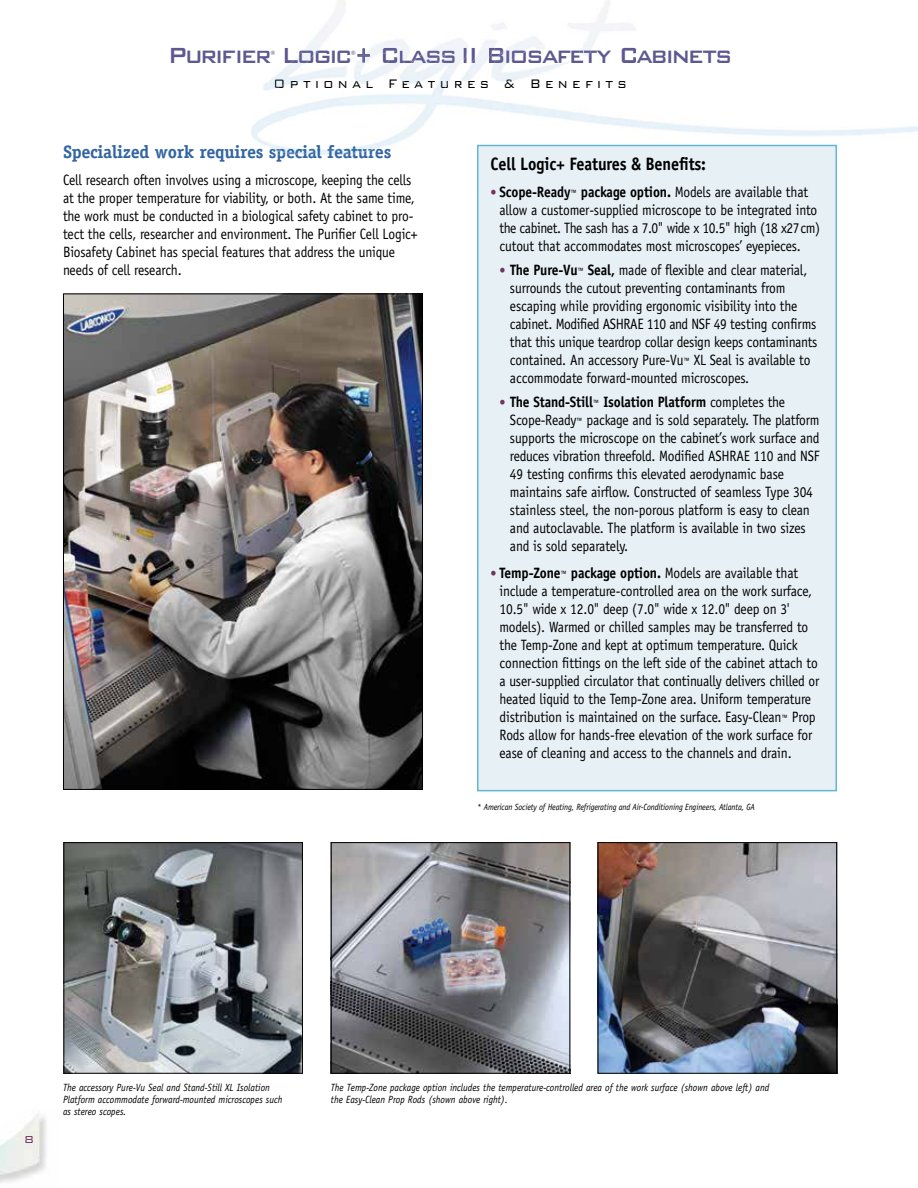
<style>
.page{position:relative;width:918px;height:1188px;background:#fff}
.page>*{position:absolute;margin:0;border:0;box-sizing:border-box;transform-origin:0 0}
.t1{font:500 29.25px "Bank Gothic BT";letter-spacing:-.07em;color:#5e5890;scale:.88 1}
.t2{font:700 18px "Officina Serif";letter-spacing:-.015em;color:#3265a2}
.t3{font:700 18px "Officina Sans";letter-spacing:-.01em;color:#000;scale:.9 1}
.t4{font:300 16.5px "Bank Gothic BT";letter-spacing:.3em;color:#000;scale:.88 1}
.t5{font:15px/18px "Officina Sans";letter-spacing:-.01em;color:#000;scale:.9 1}
.t6{font:300 13.5px "Bank Gothic BT";color:#713260}
.t7{font:italic 10.5px/12px "Officina Sans";color:#000;scale:.9 1}
.t8{font:italic 9px "Officina Sans";letter-spacing:-.01em;color:#000;scale:.9 1}
.t9{font:500 6px "Bank Gothic BT";color:#5e5890}
.s1{color:#5f5d94}
.s2{font-size:22.5px}
.s3{color:#605d94}
.s4{color:#615c93}
.s5{color:#030d14}
.s6{color:#060b10}
.s7{color:#040d14}
.s8{color:#030d13}
.s9{color:#2e67a5}
.s10{color:#3268a5}
.s11{font-size:13.5px;color:#713260}
.s12{font-weight:700}
.s13{font-weight:700;font-size:10.5px}
.s14{font-size:10.5px}
</style>
<div class="page">
<img style="left:0;top:1114px;width:46px;height:69px">
<svg style="left:354px;top:48px;width:16px;height:15px"></svg>
<img style="left:275px;top:79px;width:245px;height:9px">
<img style="left:65px;top:295px;width:356px;height:493px">
<img style="left:333px;top:844px;width:235px;height:228px">
<div style="left:331px;top:842px;width:239px;height:232px;border:1px solid #000"></div>
<img style="left:600px;top:844px;width:235px;height:228px">
<div style="left:598px;top:842px;width:239px;height:232px;border:1px solid #000"></div>
<img style="left:65px;top:844px;width:236px;height:228px">
<div style="left:63px;top:842px;width:240px;height:232px;border:1px solid #000"></div>
<div style="left:478px;top:146px;width:358px;height:645px;background:#e7f1f5"></div>
<div style="left:477px;top:145px;width:360px;height:646px;border:2px solid #63b7d1"></div>
<h1 class="t1" style="left:168px;top:36px;width:643px">Purifier Lo<span class="s1">g</span>ic <span class="s2">+</span> <span class="s1">Cla</span>s<span class="s1">s</span> <span class="s3">I</span>I <span class="s1">Bi</span><span class="s3">o</span>s<span class="s4">a</span>fe<span class="s1">t</span>y Cabinets</h1>
<p class="t9" style="left:270px;top:49px;width:6px">®</p>
<p class="t9" style="left:351px;top:49px;width:6px">®</p>
<p class="t4" style="left:273px;top:73px;width:403px"><span class="s5">Op</span><span class="s6">t</span>ional F<span class="s7">ea</span>tures <span class="s8">&amp;</span> Benefits</p>
<p class="t2" style="left:63px;top:145px;width:330px">Specialized work requires sp<span class="s9">ec</span>ial feat<span class="s9">ur</span><span class="s10">e</span>s</p>
<p class="t5" style="left:63px;top:172px;width:395px">Cell research often involves using a microscope, keeping the cells at the proper temperature for viability, or both. At the same time, the work must be conducted in a biological safety cabinet to pro&shy;tect the cells, researcher and environment. The Purifier Cell Logic+ Biosafety Cabinet has special features that address the unique needs of cell research.</p>
<p class="t3" style="left:491px;top:157px;width:241px">Cell Logic+ Features &amp; Benefits:</p>
<p class="t5" style="left:500px;top:184px;width:358px;text-indent:-9px"><span class="s11">•</span> <span class="s12">Scope-Ready</span><span class="s13">™</span> <span class="s12">package option.</span> Models are available that allow a customer-supplied microscope to be integrated into the cabinet. The sash has a 7.0" wide x 10.5" high (18 x27cm) cutout that accommodates most microscopes’ eyepieces.</p>
<p class="t5" style="left:510px;top:262px;width:343px;text-indent:-10px"><span class="s11">•</span> <span class="s12">The Pure-Vu</span><span class="s13">™</span> <span class="s12">Seal,</span> made of flexible and clear material, surrounds the cutout preventing contaminants from escaping while providing ergonomic visibility into the cabinet. Modified ASHRAE 110 and NSF 49 testing confirms that this unique teardrop collar design keeps contaminants contained. An accessory Pure-Vu<span class="s14">™</span> XL Seal is available to accommodate forward-mounted microscopes.</p>
<p class="t5" style="left:510px;top:394px;width:346px;text-indent:-10px"><span class="s11">•</span> <span class="s12">The Stand-Still</span><span class="s13">™</span> <span class="s12">Isolation Platform</span> completes the Scope-Ready<span class="s14">™</span> package and is sold separately. The platform supports the microscope on the cabinet’s work surface and reduces vibration threefold. Modified ASHRAE 110 and NSF 49 testing confirms this elevated aerodynamic base maintains safe airflow. Constructed of seamless Type 304 stainless steel, the non-porous platform is easy to clean and autoclavable. The platform is available in two sizes and is sold separately.</p>
<p class="t5" style="left:500px;top:565px;width:357px;text-indent:-9px"><span class="s11">•</span> <span class="s12">Temp-Zone</span><span class="s13">™</span> <span class="s12">package option.</span> Models are available that include a temperature-controlled area on the work surface, 10.5" wide x 12.0" deep (7.0" wide x 12.0" deep on 3' models). Warmed or chilled samples may be transferred to the Temp-Zone and kept at optimum temperature. Quick connection fittings on the left side of the cabinet attach to a user-supplied circulator that continually delivers chilled or heated liquid to the Temp-Zone area. Uniform temperature distribution is maintained on the surface. Easy-Clean<span class="s14">™</span> Prop Rods allow for hands-free elevation of the work surface for ease of cleaning and access to the channels and drain.</p>
<p class="t8" style="left:477px;top:803px;width:310px">* American Society of Heating, Refrigerating and Air-Conditioning Engineers, Atlanta, GA</p>
<p class="t6" style="left:24px;top:1130px;width:12px">8</p>
<p class="t7" style="left:63px;top:1082px;width:245px">The accessory Pure-Vu Seal and Stand-Still XL Isolation<br>Platform accommodate forward-mounted microscopes such as stereo scopes.</p>
<p class="t7" style="left:331px;top:1082px;width:489px">The Temp-Zone package option includes the temperature-controlled area of the work surface (shown above left) and the Easy-Clean Prop Rods (shown above right).</p>
</div>
